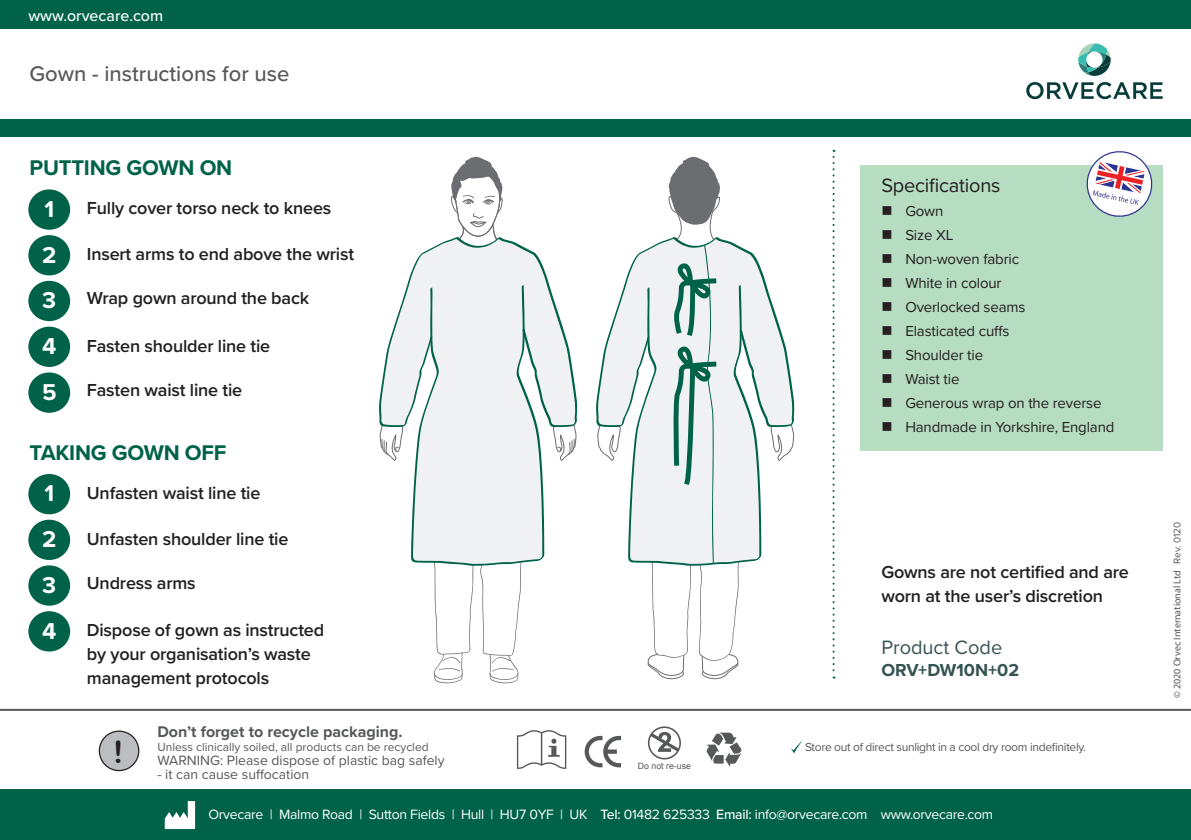
<style>
.page{position:relative;width:1191px;height:840px;background:#fff}
.page>*{position:absolute;margin:0;border:0;box-sizing:border-box;transform-origin:0 0}
.t1{font:30.8px "Arial Rounded MT Bold";color:#231f20}
.t2{font:700 23.8px "Proxima Nova";color:#fff}
.t3{font:700 22px "Proxima Nova";letter-spacing:-.01em;color:#01624a}
.t4{font:500 22px "Proxima Nova";color:#57585a}
.t5{font:20px "Proxima Nova";letter-spacing:-.01em;color:#231f20}
.t6{font:20px "Proxima Nova";color:#345453}
.t7{font:600 18px/24px "Proxima Nova";letter-spacing:-.01em;color:#231f20}
.t8{font:700 18px "Proxima Nova";color:#345453}
.t9{font:700 16px "Proxima Nova";color:#57585a}
.t10{font:500 16px "Proxima Nova";color:#fff}
.t11{font:15px "Proxima Nova";letter-spacing:-.01em;color:#231f20}
.t12{font:14px "Proxima Nova";letter-spacing:-.02em;color:#fff}
.t13{font:14px "Proxima Nova";color:#57585a}
.t14{font:12px "Proxima Nova";letter-spacing:-.025em;color:#57585a}
.t15{font:12px "Proxima Nova";color:#57585a}
.t16{font:10px "Myriad Pro";color:#57585a}
.t17{font:8.8px "Arial";color:#57585a}
.s1{font-weight:500}
.s2{font-family:"Proxima Nova"}
</style>
<div class="page">
<div style="left:0;top:0;width:1191px;height:28px;background:#01624a"></div>
<svg style="left:1026px;top:82px;width:136px;height:17px"></svg>
<svg style="left:1078px;top:43px;width:32px;height:33px"></svg>
<div style="left:0;top:789px;width:1191px;height:50px;background:#01624a"></div>
<hr style="left:0;top:708px;width:1191px;height:2px;background:#57585a">
<div style="left:99px;top:730px;width:40px;height:40px;background:#bcbdc0;border-radius:50%"></div>
<div style="left:99px;top:730px;width:40px;height:40px;border:1px solid #231f20;border-radius:50%"></div>
<svg style="left:584px;top:735px;width:37px;height:32px"></svg>
<div style="left:648px;top:726px;width:33px;height:33px;border:2px solid #57585a;border-radius:50%"></div>
<svg style="left:647px;top:729px;width:34px;height:25px"></svg>
<svg style="left:706px;top:732px;width:35px;height:33px"></svg>
<svg style="left:165px;top:801px;width:30px;height:27px"></svg>
<svg style="left:517px;top:730px;width:49px;height:38px"></svg>
<svg style="left:791px;top:741px;width:11px;height:12px"></svg>
<div style="left:0;top:119px;width:1191px;height:17px;background:#01624a"></div>
<svg style="left:832px;top:150px;width:2px;height:528px"></svg>
<div style="left:28px;top:189px;width:42px;height:40px;background:#01624a;border-radius:50%"></div>
<div style="left:28px;top:473px;width:42px;height:41px;background:#01624a;border-radius:50%"></div>
<div style="left:28px;top:235px;width:42px;height:40px;background:#01624a;border-radius:50%"></div>
<div style="left:28px;top:519px;width:42px;height:40px;background:#01624a;border-radius:50%"></div>
<div style="left:28px;top:326px;width:42px;height:41px;background:#01624a;border-radius:50%"></div>
<div style="left:28px;top:611px;width:42px;height:40px;background:#01624a;border-radius:50%"></div>
<div style="left:28px;top:372px;width:42px;height:40px;background:#01624a;border-radius:50%"></div>
<div style="left:28px;top:281px;width:42px;height:40px;background:#01624a;border-radius:50%"></div>
<div style="left:28px;top:565px;width:42px;height:40px;background:#01624a;border-radius:50%"></div>
<svg style="left:596px;top:156px;width:198px;height:523px"></svg>
<svg style="left:379px;top:156px;width:198px;height:527px"></svg>
<div style="left:860px;top:165px;width:302px;height:285px;background:#b6dcc2"></div>
<svg style="left:1086px;top:151px;width:67px;height:66px"></svg>
<p class="t10" style="left:28px;top:3px;width:136px">www.orvecare.com</p>
<p class="t4" style="left:29px;top:57px;width:261px">Gown - instructions for use</p>
<p class="t3" style="left:29px;top:152px;width:204px">PUTTING GOWN ON</p>
<h2 class="t2" style="left:44px;top:191px;width:11px">1</h2>
<p class="t7" style="left:87px;top:196px;width:246px">Fully cover torso neck to knees</p>
<h2 class="t2" style="left:42px;top:237px;width:16px">2</h2>
<p class="t7" style="left:87px;top:242px;width:269px">Insert arms to end above the wrist</p>
<h2 class="t2" style="left:42px;top:282px;width:15px">3</h2>
<p class="t7" style="left:87px;top:285px;width:224px">Wrap gown around the back</p>
<h2 class="t2" style="left:42px;top:328px;width:16px">4</h2>
<p class="t7" style="left:87px;top:333px;width:185px">Fasten shoulder line tie</p>
<h2 class="t2" style="left:42px;top:374px;width:16px">5</h2>
<p class="t7" style="left:87px;top:377px;width:157px">Fasten waist line tie</p>
<p class="t3" style="left:29px;top:436px;width:198px">TAKING GOWN OFF</p>
<h2 class="t2" style="left:44px;top:475px;width:11px">1</h2>
<p class="t7" style="left:87px;top:480px;width:175px">Unfasten waist line tie</p>
<h2 class="t2" style="left:42px;top:521px;width:16px">2</h2>
<p class="t7" style="left:87px;top:526px;width:203px">Unfasten shoulder line tie</p>
<h2 class="t2" style="left:42px;top:567px;width:15px">3</h2>
<p class="t7" style="left:87px;top:569px;width:110px">Undress arms</p>
<h2 class="t2" style="left:42px;top:612px;width:16px">4</h2>
<p class="t7" style="left:87px;top:617px;width:239px">Dispose of gown as instructed by your organisation’s waste management protocols</p>
<p class="t5" style="left:881px;top:170px;width:121px">Specifications</p>
<p class="t11" style="left:881px;top:200px;width:64px">■ Gown</p>
<p class="t11" style="left:881px;top:224px;width:74px">■ Size XL</p>
<p class="t11" style="left:881px;top:248px;width:139px">■ Non-woven fabric</p>
<p class="t11" style="left:881px;top:272px;width:122px">■ White in colour</p>
<p class="t11" style="left:881px;top:296px;width:146px">■ Overlocked seams</p>
<p class="t11" style="left:881px;top:320px;width:130px">■ Elasticated cuffs</p>
<p class="t11" style="left:881px;top:344px;width:103px">■ Shoulder tie</p>
<p class="t11" style="left:881px;top:368px;width:80px">■ Waist tie</p>
<p class="t11" style="left:881px;top:392px;width:222px">■ Generous wrap on the reverse</p>
<p class="t11" style="left:881px;top:416px;width:235px">■ Handmade in Yorkshire, England</p>
<p class="t7" style="left:881px;top:559px;width:249px">Gowns are not certified and are worn at the user’s discretion</p>
<p class="t6" style="left:881px;top:632px;width:122px">Product Code</p>
<p class="t8" style="left:881px;top:655px;width:139px">ORV+DW10N+02</p>
<p class="t9" style="left:157px;top:719px;width:247px">Don’t forget to recycle packaging.</p>
<p class="t15" style="left:157px;top:737px;width:273px">Unless clinically soiled, all products can be recycled</p>
<p class="t13" style="left:157px;top:749px;width:289px">WARNING: Please dispose of plastic bag safely</p>
<p class="t13" style="left:157px;top:763px;width:153px">- it can cause suffocation</p>
<h1 class="t1" style="left:113px;top:733px;width:12px">!</h1>
<p class="t14" style="left:805px;top:737px;width:282px">Store out of direct sunlight in a cool dry room indefinitely.</p>
<p class="t17" style="left:618px;top:760px;width:54px">Do not re-use</p>
<p class="t17" style="left:638px;top:760px;width:54px">Do not re-use</p>
<p class="t17" style="left:662px;top:762px;width:54px">Do not re-use</p>
<p class="t12" style="left:208px;top:803px;width:786px">Orvecare | Malmo Road | Sutton Fields | Hull | HU7 0YF | UK <span class="s1">Tel:</span> 01482 625333 <span class="s1">Email:</span> info@orvecare.com www.orvecare.com</p>
<p class="t16" style="left:1171px;top:697px;width:178px;rotate:-90deg">© 2020 Orvec International Ltd <span class="s2">Rev. 0120</span></p>
</div>
